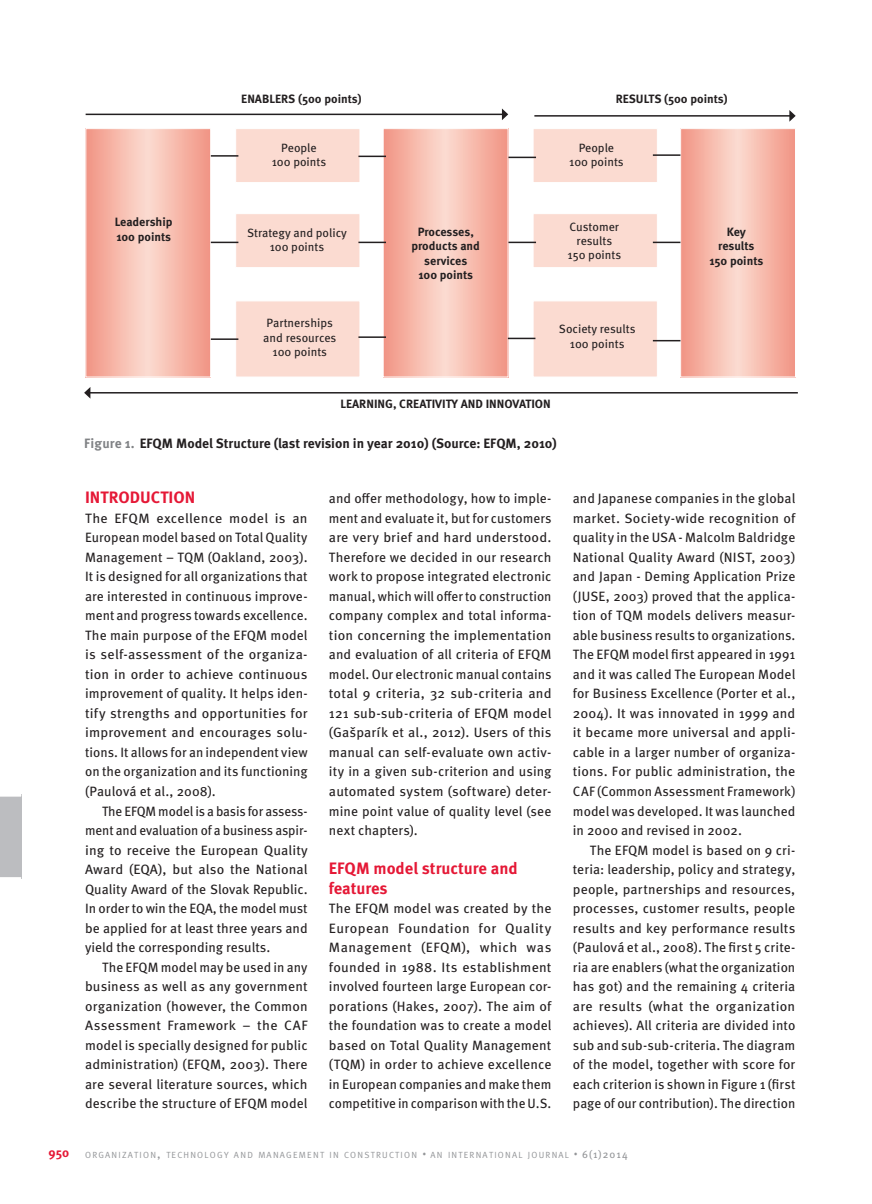
<style>
.page{position:relative;width:872px;height:1204px;background:#fff}
.page>*{position:absolute;margin:0;border:0;box-sizing:border-box;transform-origin:0 0}
._1_1_1_naslov_2_11_1{font:700 16.5px/19.5px "Meta Pro";color:#e51836}
.Bodytext_9_13{font:13.5px/19.5px "Meta Pro";letter-spacing:.01em;color:#231f20;text-align:justify}
.Prvi_paragraf{font:13.5px/19.5px "Meta Pro";letter-spacing:.015em;color:#231f20;text-align:justify}
.t1{font:700 13.5px "Meta Pro";color:#231f20}
.t2{font:700 12.75px "Meta";color:#e51836}
.t3{font:700 12px "Meta Pro";color:#231f20}
.t4{font:12px "Meta Pro";color:#231f20}
.t5{font:8.85px "Meta Normal";letter-spacing:.145em;color:#939598}
.s1{color:#808285}
.s2{font-size:12.75px}
.s3{font-family:"Santana";font-weight:900;font-stretch:condensed;font-size:12.75px}
.s4{font-family:"Meta";font-size:10.5px}
</style>
<div class="page">
<svg style="left:88px;top:130px;width:121px;height:245px"></svg>
<div style="left:86px;top:128px;width:125px;height:249px;border:1px solid #fff"></div>
<div style="left:235px;top:128px;width:125px;height:55px;background:#fbdbd1;border:1px solid #fff"></div>
<div style="left:235px;top:213px;width:125px;height:55px;background:#fbdbd1;border:1px solid #fff"></div>
<div style="left:235px;top:301px;width:125px;height:76px;background:#fbdbd1;border:1px solid #fff"></div>
<svg style="left:385px;top:130px;width:121px;height:245px"></svg>
<div style="left:383px;top:128px;width:125px;height:249px;border:1px solid #fff"></div>
<div style="left:533px;top:128px;width:124px;height:55px;background:#fbdbd1;border:1px solid #fff"></div>
<div style="left:533px;top:213px;width:124px;height:55px;background:#fbdbd1;border:1px solid #fff"></div>
<div style="left:533px;top:301px;width:124px;height:76px;background:#fbdbd1;border:1px solid #fff"></div>
<svg style="left:682px;top:130px;width:111px;height:245px"></svg>
<div style="left:680px;top:128px;width:115px;height:249px;border:1px solid #fff"></div>
<hr style="left:86px;top:114px;width:416px;height:1px;background:#231f20">
<svg style="left:502px;top:108px;width:6px;height:12px"></svg>
<hr style="left:534px;top:115px;width:256px;height:2px;background:#231f20">
<svg style="left:789px;top:110px;width:6px;height:12px"></svg>
<hr style="left:90px;top:392px;width:708px;height:1px;background:#231f20">
<svg style="left:84px;top:387px;width:6px;height:11px"></svg>
<hr style="left:211px;top:155px;width:27px;height:2px;background:#231f20">
<svg style="left:211px;top:242px;width:27px;height:1px"></svg>
<svg style="left:358px;top:242px;width:28px;height:1px"></svg>
<svg style="left:508px;top:242px;width:28px;height:1px"></svg>
<svg style="left:653px;top:242px;width:27px;height:1px"></svg>
<svg style="left:653px;top:340px;width:27px;height:1px"></svg>
<hr style="left:653px;top:154px;width:27px;height:2px;background:#231f20">
<hr style="left:508px;top:337px;width:27px;height:2px;background:#231f20">
<svg style="left:508px;top:157px;width:28px;height:1px"></svg>
<hr style="left:211px;top:338px;width:27px;height:2px;background:#231f20">
<svg style="left:358px;top:156px;width:28px;height:1px"></svg>
<hr style="left:358px;top:336px;width:28px;height:2px;background:#231f20">
<div style="left:0;top:794px;width:21px;height:84px;background:#bcbdc0"></div>
<hr style="left:0;top:877px;width:21px;height:3px;background:#fff">
<hr style="left:0;top:793px;width:21px;height:3px;background:#fff">
<p class="t3" style="left:115px;top:214px;width:59px">Leadership</p>
<p class="t3" style="left:116px;top:229px;width:56px">100 points</p>
<p class="t3" style="left:241px;top:91px;width:122px">ENABLERS (500 points)</p>
<p class="t4" style="left:281px;top:140px;width:37px">People</p>
<p class="t4" style="left:272px;top:154px;width:56px">100 points</p>
<p class="t3" style="left:615px;top:91px;width:113px">RESULTS (500 points)</p>
<p class="t4" style="left:578px;top:140px;width:37px">People</p>
<p class="t4" style="left:569px;top:154px;width:56px">100 points</p>
<p class="t4" style="left:247px;top:225px;width:101px">Strategy and policy</p>
<p class="t4" style="left:270px;top:239px;width:56px">100 points</p>
<p class="t4" style="left:267px;top:315px;width:68px">Partnerships</p>
<p class="t4" style="left:263px;top:330px;width:75px">and resources</p>
<p class="t4" style="left:272px;top:344px;width:56px">100 points</p>
<p class="t3" style="left:418px;top:224px;width:58px">Processes,</p>
<p class="t3" style="left:411px;top:238px;width:70px">products and</p>
<p class="t3" style="left:424px;top:253px;width:44px">services</p>
<p class="t3" style="left:418px;top:267px;width:56px">100 points</p>
<p class="t4" style="left:569px;top:219px;width:51px">Customer</p>
<p class="t4" style="left:576px;top:233px;width:37px">results</p>
<p class="t4" style="left:567px;top:248px;width:55px">150 points</p>
<p class="t4" style="left:559px;top:321px;width:78px">Society results</p>
<p class="t4" style="left:570px;top:336px;width:56px">100 points</p>
<p class="t3" style="left:340px;top:396px;width:212px">LEARNING, CREATIVITY AND INNOVATION</p>
<p class="t3" style="left:726px;top:224px;width:21px">Key</p>
<p class="t3" style="left:718px;top:238px;width:38px">results</p>
<p class="t3" style="left:709px;top:253px;width:55px">150 points</p>
<p class="t1" style="left:84px;top:434px;width:474px"><span class="s1">Figure 1.</span> EFQM Model Structure (last revision in year 2010) (Source: EFQM, 2010)</p>
<p class="_1_1_1_naslov_2_11_1" style="left:85px;top:488px;width:112px">INTRODUCTION</p>
<p class="Prvi_paragraf" style="left:85px;top:509px;width:224px">The EFQM excellence model is an European model based on Total Quality Management – TQM (Oakland, 2003).<br>It is designed for all organizations that are interested in continuous improve&shy;ment and progress towards excellence.<br>The main purpose of the EFQM model is self-assessment of the organiza&shy;tion in order to achieve continuous improvement of quality. It helps iden&shy;tify strengths and opportunities for improvement and encourages solu&shy;tions. It allows for an independent view on the organization and its functioning (Paulová et al., 2008).</p>
<p class="Bodytext_9_13" style="left:85px;top:801px;width:224px;text-indent:17px">The EFQM model is a basis for assess&shy;ment and evaluation of a business aspir&shy;ing to receive the European Quality Award (EQA), but also the National Quality Award of the Slovak Republic.<br>In order to win the EQA, the model must be applied for at least three years and yield the corresponding results.</p>
<p class="Bodytext_9_13" style="left:85px;top:957px;width:224px;text-indent:17px">The EFQM model may be used in any business as well as any government organization (however, the Common Assessment Framework – the CAF model is specially designed for public administration) (EFQM, 2003). There are several literature sources, which describe the structure of EFQM model</p>
<p class="Bodytext_9_13" style="left:329px;top:489px;width:224px">and offer methodology, how to imple&shy;ment and evaluate it, but for customers are very brief and hard understood.<br>Therefore we decided in our research work to propose integrated electronic manual, which will offer to construction company complex and total informa&shy;tion concerning the implementation and evaluation of all criteria of EFQM model. Our electronic manual contains total 9 criteria, 32 sub-criteria and 121 sub-sub-criteria of EFQM model (Gašparík et al., 2012). Users of this manual can self-evaluate own activ&shy;ity in a given sub-criterion and using automated system (software) deter&shy;mine point value of quality level (see next chapters).</p>
<p class="_1_1_1_naslov_2_11_1" style="left:329px;top:859px;width:190px">EFQM model structure and features</p>
<p class="Prvi_paragraf" style="left:329px;top:899px;width:225px">The EFQM model was created by the European Foundation for Quality Management (EFQM), which was founded in 1988. Its establishment involved fourteen large European cor&shy;porations (Hakes, 2007). The aim of the foundation was to create a model based on Total Quality Management (TQM) in order to achieve excellence in European companies and make them competitive in comparison with the U.S.</p>
<p class="Prvi_paragraf" style="left:573px;top:489px;width:224px">and Japanese companies in the global market. Society-wide recognition of quality in the USA - Malcolm Baldridge National Quality Award (NIST, 2003) and Japan - Deming Application Prize (JUSE, 2003) proved that the applica&shy;tion of TQM models delivers measur&shy;able business results to organizations.<br>The EFQM model first appeared in 1991 and it was called The European Model for Business Excellence (Porter et al., 2004). It was innovated in 1999 and it became more universal and appli&shy;cable in a larger number of organiza&shy;tions. For public administration, the CAF (Common Assessment Framework) model was developed. It was launched in 2000 and revised in 2002.</p>
<p class="Bodytext_9_13" style="left:573px;top:840px;width:224px;text-indent:17px">The EFQM model is based on 9 cri&shy;teria: leadership, policy and strategy, people, partnerships and resources, processes, customer results, people results and key performance results (Paulová et al., 2008). The first 5 crite&shy;ria are enablers (what the organization has got) and the remaining 4 criteria are results (what the organization achieves). All criteria are divided into sub and sub-sub-criteria. The diagram of the model, together with score for each criterion is shown in Figure 1 (first page of our contribution). The direction</p>
<p class="t2" style="left:49px;top:1145px;width:22px">950</p>
<p class="t5" style="left:85px;top:1149px;width:544px">ORGANIZATION<span class="s2">,</span> TECHNOLOGY AND MANAGEMENT IN CONSTRUCTION <span class="s3">·</span> AN INTERNATIONAL JOURNAL <span class="s3">·</span> <span class="s4">6(1)2014</span></p>
</div>
